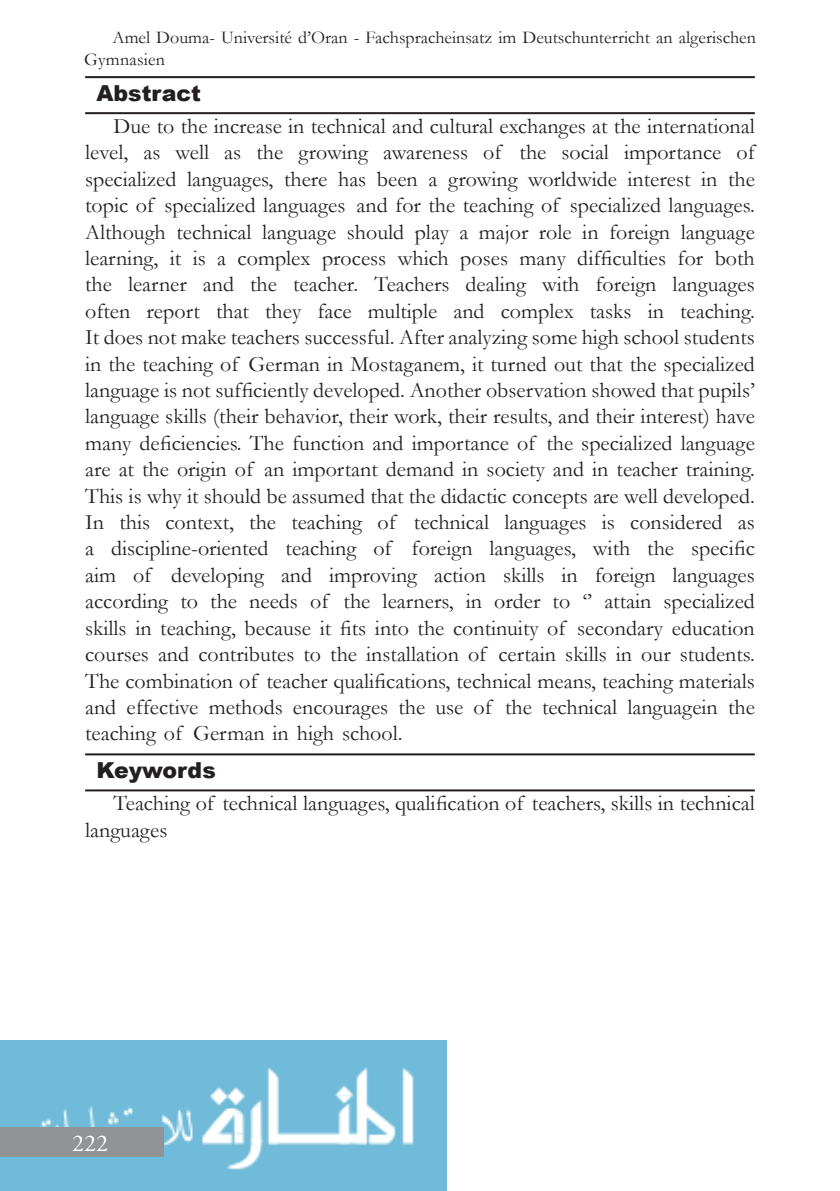
<style>
.page{position:relative;width:840px;height:1191px;background:#fff}
.page>*{position:absolute;margin:0;border:0;box-sizing:border-box;transform-origin:0 0}
.t1{font:24px "Adobe Garamond Pro";color:#fff}
.resume-fr{font:22px/26.4px "Garamond";color:#231f20;text-align:justify}
.Titre-résumé{font:900 22px "Arial";color:#231f20}
.t2{font:18px/21.6px "Garamond";color:#231f20}
</style>
<div class="page">
<img style="left:0;top:1041px;width:446px;height:150px">
<div style="left:0;top:1127px;width:163px;height:30px;background:#919396"></div>
<hr style="left:85px;top:76px;width:669px;height:2px;background:#231f20">
<hr style="left:85px;top:112px;width:669px;height:2px;background:#231f20">
<hr style="left:85px;top:753px;width:669px;height:2px;background:#231f20">
<hr style="left:85px;top:789px;width:669px;height:2px;background:#231f20">
<p class="t2" style="left:84px;top:26px;width:673px;text-indent:28px">Amel Douma- Université d’Oran - Fachspracheinsatz im Deutschunterricht an algerischen<br>Gymnasien</p>
<p class="Titre-résumé" style="left:96px;top:77px;width:106px">Abstract</p>
<p class="resume-fr" style="left:85px;top:113px;width:671px;text-indent:28px">Due to the increase in technical and cultural exchanges at the international level, as well as the growing awareness of the social importance of specialized languages, there has been a growing worldwide interest in the topic of specialized languages and for the teaching of specialized languages.<br>Although technical language should play a major role in foreign language learning, it is a complex process which poses many difficulties for both the learner and the teacher. Teachers dealing with foreign languages often report that they face multiple and complex tasks in teaching.<br>It does not make teachers successful. After analyzing some high school students in the teaching of German in Mostaganem, it turned out that the specialized language is not sufficiently developed. Another observation showed that pupils’ language skills (their behavior, their work, their results, and their interest) have many deficiencies. The function and importance of the specialized language are at the origin of an important demand in society and in teacher training.<br>This is why it should be assumed that the didactic concepts are well developed.<br>In this context, the teaching of technical languages is considered as a discipline-oriented teaching of foreign languages, with the specific aim of developing and improving action skills in foreign languages according to the needs of the learners, in order to ‘’ attain specialized skills in teaching, because it fits into the continuity of secondary education courses and contributes to the installation of certain skills in our students.<br>The combination of teacher qualifications, technical means, teaching materials and effective methods encourages the use of the technical languagein the teaching of German in high school.</p>
<p class="Titre-résumé" style="left:96px;top:754px;width:121px">Keywords</p>
<p class="resume-fr" style="left:85px;top:790px;width:670px;text-indent:28px">Teaching of technical languages, qualification of teachers, skills in technical languages</p>
<p class="t1" style="left:72px;top:1128px;width:37px">222</p>
</div>
